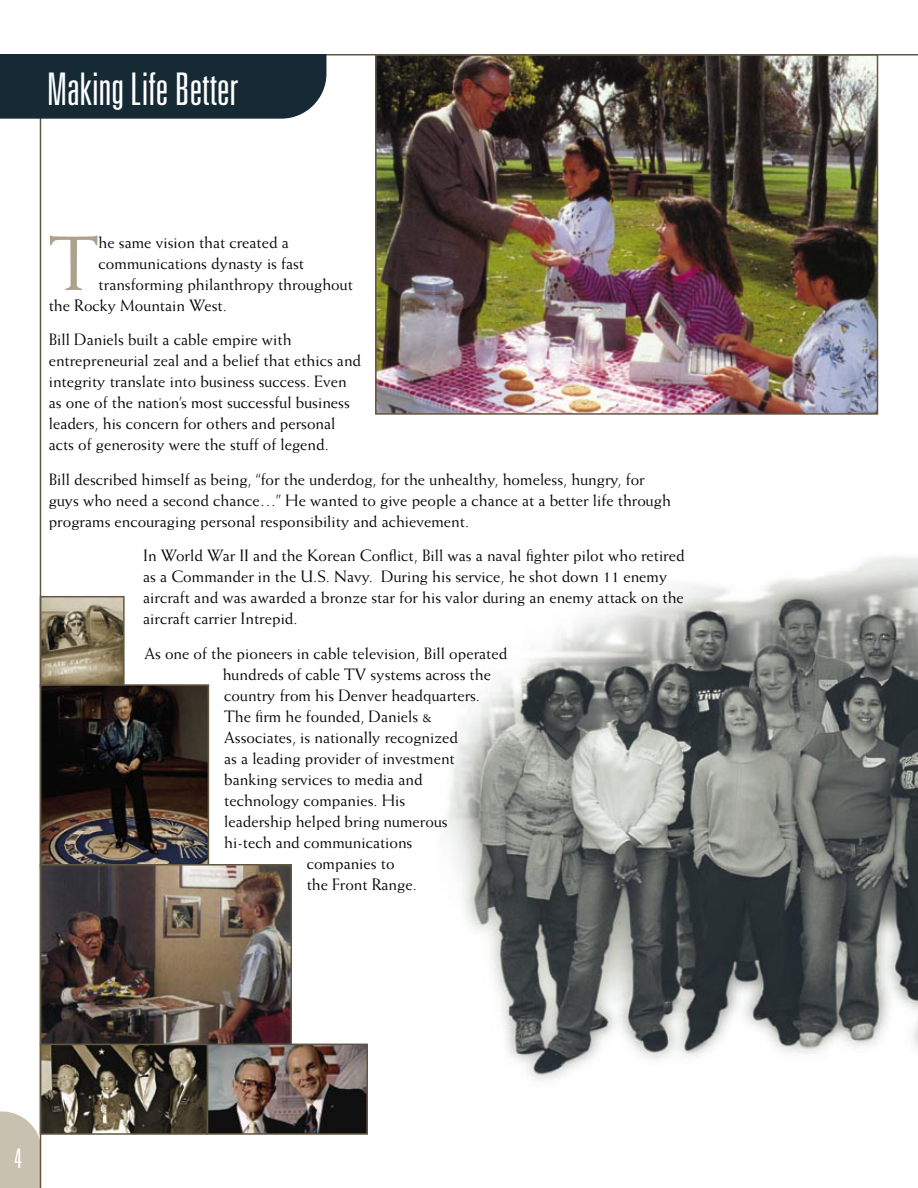
<style>
.page{position:relative;width:918px;height:1188px;background:#fff}
.page>*{position:absolute;margin:0;border:0;box-sizing:border-box;transform-origin:0 0}
.t1{font:76.95px "Weiss";color:#aca28c}
.t2{font:300 ultra-condensed 45px "Univers";color:#fff}
.t3{font:300 ultra-condensed 27px "Univers";color:#fff}
.t4{font:16.5px/21px "Weiss";color:#070707}
</style>
<div class="page">
<svg style="left:0;top:1111px;width:39px;height:77px"></svg>
<img style="left:39px;top:54px;width:879px;height:1134px">
<div style="left:0;top:54px;width:326px;height:65px;background:#162a35"></div>
<h2 class="t2" style="left:47px;top:66px;width:193px">Making Life Better</h2>
<h1 class="t1" style="left:49px;top:219px;width:51px">T</h1>
<p class="t4" style="left:99px;top:232px;width:192px">he same vision that created a</p>
<p class="t4" style="left:99px;top:253px;width:207px">communications dynasty is fast</p>
<p class="t4" style="left:99px;top:274px;width:256px">transforming philanthropy throughout</p>
<p class="t4" style="left:49px;top:295px;width:180px">the Rocky Mountain West.</p>
<p class="t4" style="left:49px;top:329px;width:314px">Bill Daniels built a cable empire with entrepreneurial zeal and a belief that ethics and integrity translate into business success. Even as one of the nation’s most successful business leaders, his concern for others and personal acts of generosity were the stuff of legend.</p>
<p class="t4" style="left:49px;top:469px;width:624px">Bill described himself as being, “for the underdog, for the unhealthy, homeless, hungry, for guys who need a second chance…” He wanted to give people a chance at a better life through programs encouraging personal responsibility and achievement.</p>
<p class="t4" style="left:143px;top:545px;width:543px">In World War II and the Korean Conflict, Bill was a naval fighter pilot who retired as a Commander in the U.S. Navy. During his service, he shot down 11 enemy aircraft and was awarded a bronze star for his valor during an enemy attack on the aircraft carrier Intrepid.</p>
<p class="t4" style="left:144px;top:643px;width:365px">As one of the pioneers in cable television, Bill operated</p>
<p class="t4" style="left:223px;top:664px;width:270px">hundreds of cable TV systems across the</p>
<p class="t4" style="left:224px;top:685px;width:257px">country from his Denver headquarters.</p>
<p class="t4" style="left:224px;top:706px;width:209px">The firm he founded, Daniels &amp;</p>
<p class="t4" style="left:224px;top:727px;width:235px">Associates, is nationally recognized</p>
<p class="t4" style="left:224px;top:748px;width:232px">as a leading provider of investment</p>
<p class="t4" style="left:224px;top:769px;width:200px">banking services to media and</p>
<p class="t4" style="left:224px;top:790px;width:183px">technology companies. His</p>
<p class="t4" style="left:224px;top:811px;width:225px">leadership helped bring numerous</p>
<p class="t4" style="left:224px;top:832px;width:190px">hi-tech and communications</p>
<p class="t4" style="left:307px;top:853px;width:89px">companies to</p>
<p class="t4" style="left:307px;top:874px;width:112px">the Front Range.</p>
<h3 class="t3" style="left:15px;top:1144px;width:9px">4</h3>
</div>
